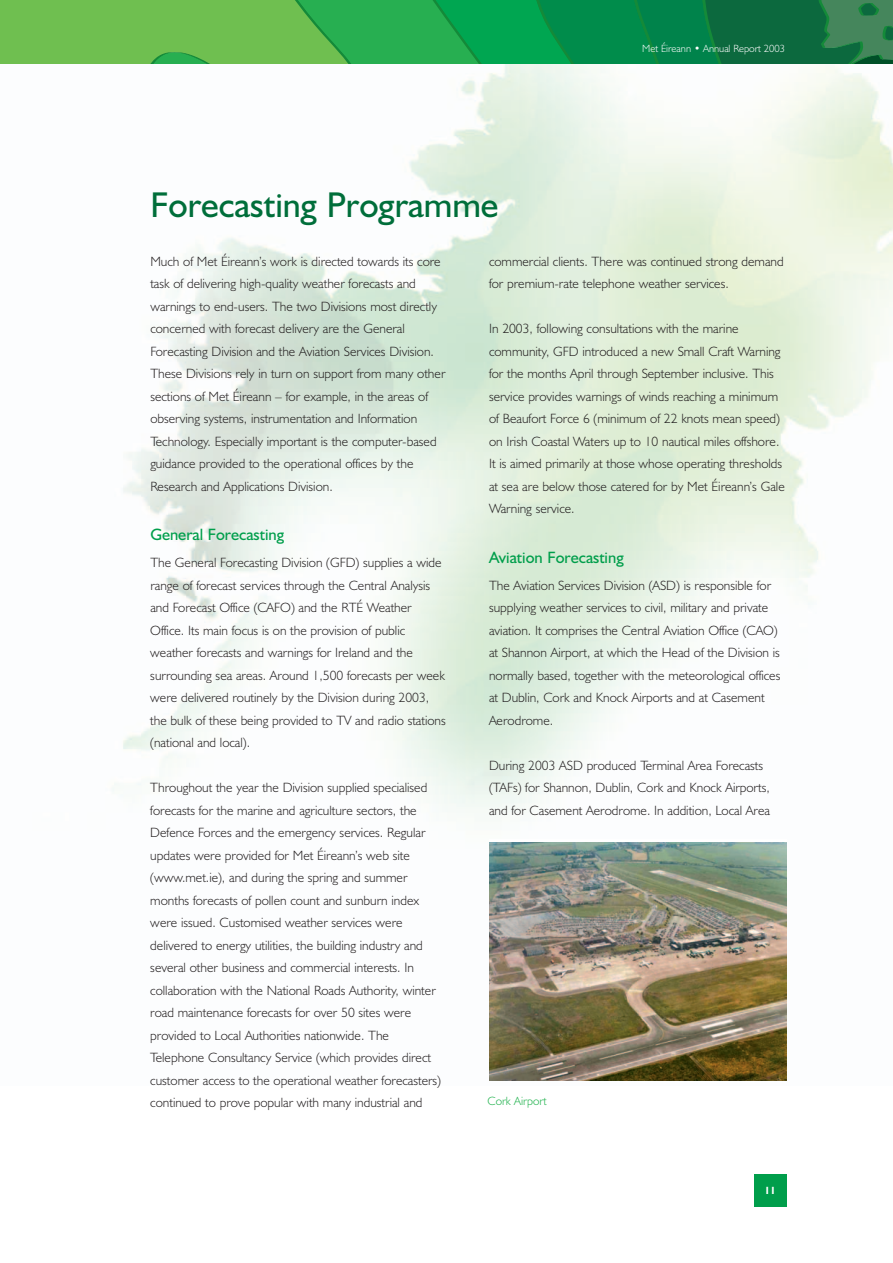
<style>
.page{position:relative;width:893px;height:1263px;background:#fff}
.page>*{position:absolute;margin:0;border:0;box-sizing:border-box;transform-origin:0 0}
.t1{font:36px "Humanist 521 BT";color:#006e3a}
.t2{font:16.5px "Humanist 521 BT";color:#009e4b}
.t3{font:300 13.5px/22.5px "Humanist 521 BT";color:#231f20}
.t4{font:300 12px "Humanist 521 BT";color:#1eb14b}
.t5{font:300 10.5px "Humanist 521 BT";color:#fff}
.t6{font:700 10.5px "Humanist 521 BT";color:#fff}
</style>
<div class="page">
<img style="left:113px;top:64px;width:780px;height:1017px">
<div style="left:754px;top:1174px;width:33px;height:32px;background:#009e4b"></div>
<svg style="left:10px;top:0;width:883px;height:64px;background:#329f4c"></svg>
<div style="left:0;top:0;width:10px;height:64px;background:#6fbf50"></div>
<img style="left:489px;top:843px;width:298px;height:237px">
<h1 class="t1" style="left:150px;top:193px;width:350px">Forecasting Programme</h1>
<p class="t5" style="left:642px;top:45px;width:144px">Met Éireann • Annual Report 2003</p>
<p class="t3" style="left:150px;top:252px;width:297px">Much of Met Éireann’s work is directed towards its core task of delivering high-quality weather forecasts and warnings to end-users. The two Divisions most directly concerned with forecast delivery are the General Forecasting Division and the Aviation Services Division.<br>These Divisions rely in turn on support from many other sections of Met Éireann – for example, in the areas of observing systems, instrumentation and Information Technology. Especially important is the computer-based guidance provided to the operational offices by the Research and Applications Division.</p>
<p class="t2" style="left:150px;top:529px;width:135px">General Forecasting</p>
<p class="t3" style="left:150px;top:553px;width:297px">The General Forecasting Division (GFD) supplies a wide range of forecast services through the Central Analysis and Forecast Office (CAFO) and the RTÉ Weather Office. Its main focus is on the provision of public weather forecasts and warnings for Ireland and the surrounding sea areas. Around 1,500 forecasts per week were delivered routinely by the Division during 2003, the bulk of these being provided to TV and radio stations (national and local).</p>
<p class="t3" style="left:150px;top:778px;width:292px">Throughout the year the Division supplied specialised forecasts for the marine and agriculture sectors, the Defence Forces and the emergency services. Regular updates were provided for Met Éireann’s web site (www.met.ie), and during the spring and summer months forecasts of pollen count and sunburn index were issued. Customised weather services were delivered to energy utilities, the building industry and several other business and commercial interests. In collaboration with the National Roads Authority, winter road maintenance forecasts for over 50 sites were provided to Local Authorities nationwide. The Telephone Consultancy Service (which provides direct customer access to the operational weather forecasters) continued to prove popular with many industrial and</p>
<p class="t3" style="left:489px;top:252px;width:296px">commercial clients. There was continued strong demand for premium-rate telephone weather services.</p>
<p class="t3" style="left:489px;top:319px;width:297px">In 2003, following consultations with the marine community, GFD introduced a new Small Craft Warning for the months April through September inclusive. This service provides warnings of winds reaching a minimum of Beaufort Force 6 (minimum of 22 knots mean speed) on Irish Coastal Waters up to 10 nautical miles offshore.<br>It is aimed primarily at those whose operating thresholds at sea are below those catered for by Met Éireann’s Gale Warning service.</p>
<p class="t2" style="left:489px;top:552px;width:136px">Aviation Forecasting</p>
<p class="t3" style="left:489px;top:575px;width:293px">The Aviation Services Division (ASD) is responsible for supplying weather services to civil, military and private aviation. It comprises the Central Aviation Office (CAO) at Shannon Airport, at which the Head of the Division is normally based, together with the meteorological offices at Dublin, Cork and Knock Airports and at Casement Aerodrome.</p>
<p class="t3" style="left:489px;top:755px;width:283px">During 2003 ASD produced Terminal Area Forecasts (TAFs) for Shannon, Dublin, Cork and Knock Airports, and for Casement Aerodrome. In addition, Local Area</p>
<p class="t4" style="left:487px;top:1097px;width:61px">Cork Airport</p>
<p class="t6" style="left:764px;top:1186px;width:13px">11</p>
</div>
